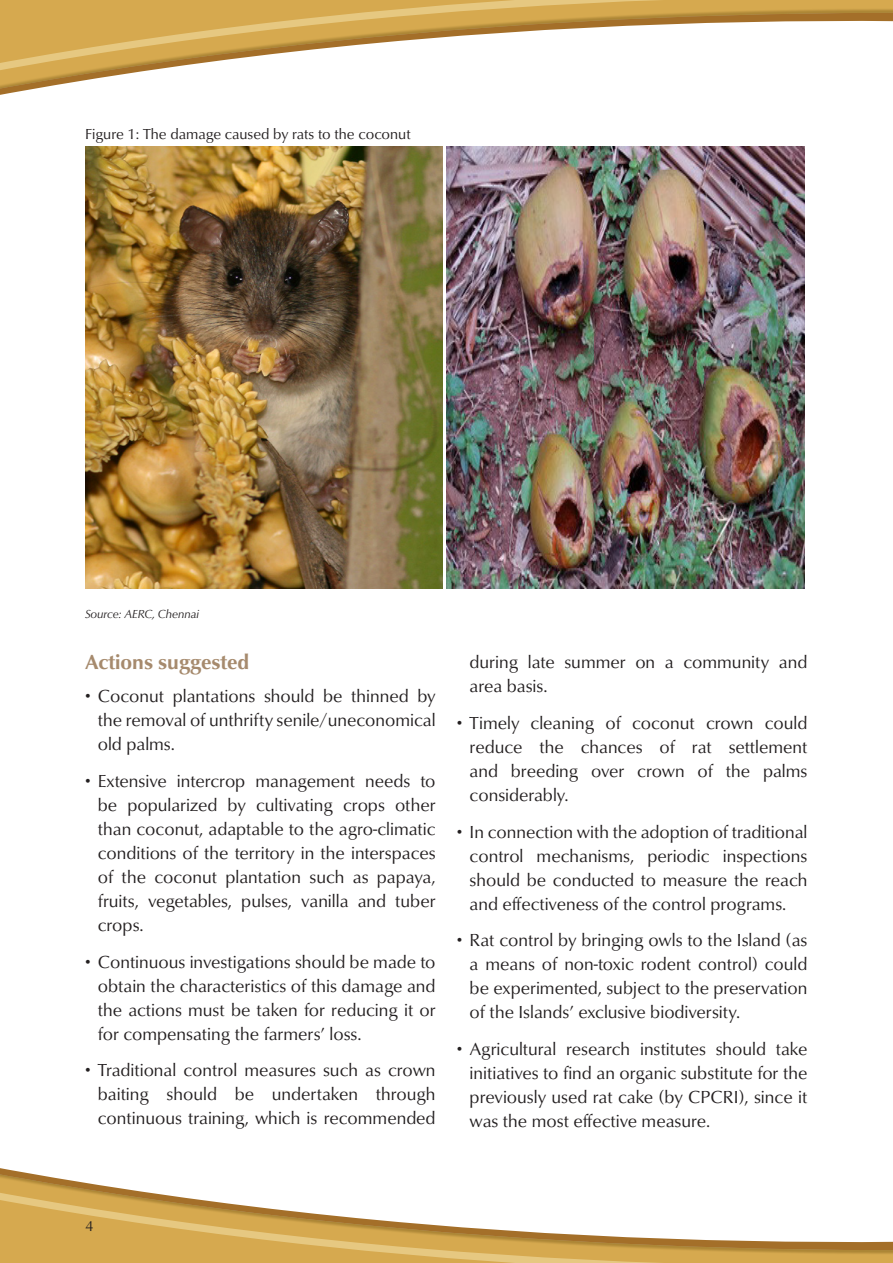
<style>
.page{position:relative;width:893px;height:1263px;background:#fff}
.page>*{position:absolute;margin:0;border:0;box-sizing:border-box;transform-origin:0 0}
.Heading_1{font:700 21px "Classico URW";color:#a68a6d}
.t1{font:18px/24px "Classico URW";color:#231f20;text-align:justify}
.Table_Text{font:15px "Classico URW";color:#231f20}
.FIGURE_CAPTION{font:italic 12px "Classico URW";color:#231f20}
</style>
<div class="page">
<div style="left:0;top:0;width:893px;height:94px;background:#beba96;opacity:.75"></div>
<svg style="left:0;top:0;width:893px;height:79px"></svg>
<svg style="left:0;top:1184px;width:893px;height:79px"></svg>
<img style="left:85px;top:146px;width:357px;height:442px">
<img style="left:446px;top:146px;width:359px;height:442px">
<p class="Table_Text" style="left:85px;top:124px;width:327px">Figure 1: The damage caused by rats to the coconut</p>
<p class="FIGURE_CAPTION" style="left:85px;top:607px;width:116px">Source: AERC, Chennai</p>
<p class="Heading_1" style="left:85px;top:649px;width:166px">Actions suggested</p>
<p class="t1" style="left:98px;top:684px;width:339px;text-indent:-13px">• Coconut plantations should be thinned by the removal of unthrifty senile/uneconomical old palms.</p>
<p class="t1" style="left:98px;top:769px;width:339px;text-indent:-13px">• Extensive intercrop management needs to be popularized by cultivating crops other than coconut, adaptable to the agro-climatic conditions of the territory in the interspaces of the coconut plantation such as papaya, fruits, vegetables, pulses, vanilla and tuber crops.</p>
<p class="t1" style="left:98px;top:950px;width:339px;text-indent:-13px">• Continuous investigations should be made to obtain the characteristics of this damage and the actions must be taken for reducing it or for compensating the farmers’ loss.</p>
<p class="t1" style="left:98px;top:1058px;width:339px;text-indent:-13px">• Traditional control measures such as crown baiting should be undertaken through continuous training, which is recommended</p>
<p class="t1" style="left:470px;top:650px;width:339px">during late summer on a community and area basis.</p>
<p class="t1" style="left:470px;top:711px;width:339px;text-indent:-13px">• Timely cleaning of coconut crown could reduce the chances of rat settlement and breeding over crown of the palms considerably.</p>
<p class="t1" style="left:470px;top:820px;width:339px;text-indent:-13px">• In connection with the adoption of traditional control mechanisms, periodic inspections should be conducted to measure the reach and effectiveness of the control programs.</p>
<p class="t1" style="left:470px;top:928px;width:339px;text-indent:-13px">• Rat control by bringing owls to the Island (as a means of non-toxic rodent control) could be experimented, subject to the preservation of the Islands’ exclusive biodiversity.</p>
<p class="t1" style="left:470px;top:1037px;width:339px;text-indent:-13px">• Agricultural research institutes should take initiatives to find an organic substitute for the previously used rat cake (by CPCRI), since it was the most effective measure.</p>
<p class="Table_Text" style="left:85px;top:1216px;width:10px">4</p>
</div>
